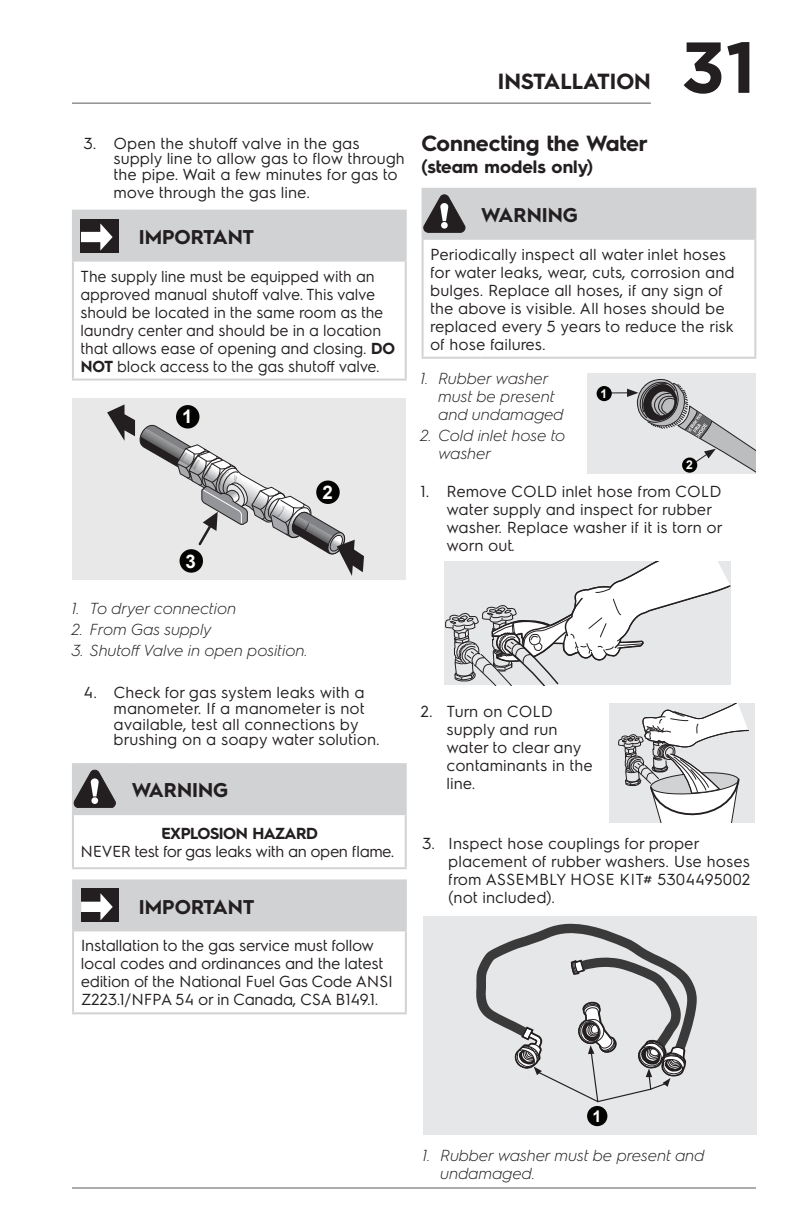
<style>
.page{position:relative;width:792px;height:1224px;background:#fff}
.page>*{position:absolute;margin:0;border:0;box-sizing:border-box;transform-origin:0 0}
.t1{font:700 72px "Gotham";color:#231f20}
.ID_Major_Heading{font:700 22px "Electrolux Sans";color:#231f20}
.ID_Heading_Odd__Continued{font:700 22px "Electrolux Sans";color:#231f20}
.ID_Warning_Note_Header{font:700 20px "Electrolux Sans";color:#231f20}
.t2{font:700 18.8px "Arial";color:#fff}
.ID_Major_Heading-2{font:700 18px "Electrolux Sans";color:#231f20}
.t3{font:700 16.2px "Arial";color:#fff}
.ID_Caution_Warning_Danger_Text{font:16px/18px "Electrolux Sans";letter-spacing:-.01em;color:#231f20}
.ID_Body_Text{font:16px/18px "Electrolux Sans";color:#231f20}
.t4{font:italic 300 16px/18px "Electrolux Sans";color:#231f20}
.ID_Caution_Warning_Danger_Text-2{font:16px "Electrolux Sans";letter-spacing:-.03em;color:#231f20}
.ID_Caution_Warning_Danger_Text-3{font:700 16px "Electrolux Sans";letter-spacing:-.03em;color:#231f20}
.t5{font:700 12.2px "Arial";color:#fff}
.s1{font-weight:700}
</style>
<div class="page">
<hr style="left:72px;top:102px;width:579px;height:2px;background:#231f20">
<hr style="left:72px;top:1187px;width:684px;height:2px;background:#231f20">
<div style="left:72px;top:398px;width:333px;height:182px;background:#e8e8e9"></div>
<svg style="left:107px;top:404px;width:257px;height:172px"></svg>
<div style="left:176px;top:405px;width:23px;height:24px;background:#040503;border-radius:50%"></div>
<div style="left:316px;top:481px;width:24px;height:23px;background:#040503;border-radius:50%"></div>
<div style="left:180px;top:549px;width:23px;height:24px;background:#040503;border-radius:50%"></div>
<hr style="left:405px;top:262px;width:2px;height:117px;background:#d1d2d4">
<hr style="left:72px;top:210px;width:59px;height:2px;background:#d1d2d4">
<hr style="left:72px;top:212px;width:2px;height:48px;background:#d1d2d4">
<hr style="left:131px;top:210px;width:276px;height:2px;background:#d1d2d4">
<hr style="left:405px;top:212px;width:2px;height:48px;background:#d1d2d4">
<hr style="left:72px;top:260px;width:59px;height:2px;background:#d1d2d4">
<hr style="left:72px;top:262px;width:2px;height:117px;background:#d1d2d4">
<hr style="left:131px;top:260px;width:276px;height:2px;background:#d1d2d4">
<hr style="left:72px;top:379px;width:59px;height:2px;background:#d1d2d4">
<hr style="left:131px;top:379px;width:276px;height:2px;background:#d1d2d4">
<svg style="left:74px;top:212px;width:331px;height:48px;background:#c7c8ca"></svg>
<hr style="left:405px;top:931px;width:2px;height:81px;background:#d1d2d4">
<hr style="left:72px;top:879px;width:59px;height:2px;background:#d1d2d4">
<hr style="left:72px;top:881px;width:2px;height:48px;background:#d1d2d4">
<hr style="left:131px;top:879px;width:276px;height:2px;background:#d1d2d4">
<hr style="left:405px;top:881px;width:2px;height:48px;background:#d1d2d4">
<hr style="left:72px;top:929px;width:59px;height:2px;background:#d1d2d4">
<hr style="left:72px;top:931px;width:2px;height:81px;background:#d1d2d4">
<hr style="left:131px;top:929px;width:276px;height:2px;background:#d1d2d4">
<hr style="left:72px;top:1012px;width:59px;height:2px;background:#d1d2d4">
<hr style="left:131px;top:1012px;width:276px;height:2px;background:#d1d2d4">
<svg style="left:74px;top:881px;width:331px;height:48px;background:#c7c8ca"></svg>
<hr style="left:754px;top:240px;width:2px;height:117px;background:#d1d2d4">
<hr style="left:422px;top:188px;width:58px;height:2px;background:#d1d2d4">
<hr style="left:422px;top:190px;width:2px;height:48px;background:#d1d2d4">
<hr style="left:480px;top:188px;width:276px;height:2px;background:#d1d2d4">
<hr style="left:754px;top:190px;width:2px;height:48px;background:#d1d2d4">
<hr style="left:422px;top:238px;width:58px;height:2px;background:#d1d2d4">
<hr style="left:422px;top:240px;width:2px;height:117px;background:#d1d2d4">
<hr style="left:480px;top:238px;width:276px;height:2px;background:#d1d2d4">
<hr style="left:422px;top:357px;width:58px;height:2px;background:#d1d2d4">
<hr style="left:480px;top:357px;width:276px;height:2px;background:#d1d2d4">
<div style="left:423px;top:190px;width:331px;height:48px;background:#d1d2d4"></div>
<hr style="left:405px;top:815px;width:2px;height:52px;background:#d1d2d4">
<hr style="left:72px;top:763px;width:59px;height:2px;background:#d1d2d4">
<hr style="left:72px;top:765px;width:2px;height:48px;background:#d1d2d4">
<hr style="left:131px;top:763px;width:276px;height:2px;background:#d1d2d4">
<hr style="left:405px;top:765px;width:2px;height:48px;background:#d1d2d4">
<hr style="left:72px;top:813px;width:59px;height:2px;background:#d1d2d4">
<hr style="left:72px;top:815px;width:2px;height:52px;background:#d1d2d4">
<hr style="left:131px;top:813px;width:276px;height:2px;background:#d1d2d4">
<hr style="left:72px;top:867px;width:59px;height:2px;background:#d1d2d4">
<hr style="left:131px;top:867px;width:276px;height:2px;background:#d1d2d4">
<div style="left:73px;top:765px;width:332px;height:48px;background:#d1d2d4"></div>
<svg style="left:445px;top:562px;width:286px;height:123px"></svg>
<div style="left:610px;top:703px;width:145px;height:120px;background:#e6e7e9"></div>
<svg style="left:618px;top:703px;width:131px;height:120px"></svg>
<div style="left:587px;top:373px;width:169px;height:101px;background:#e6e7e9"></div>
<svg style="left:600px;top:379px;width:156px;height:94px"></svg>
<div style="left:597px;top:386px;width:15px;height:15px;background:#040503;border-radius:50%"></div>
<div style="left:682px;top:458px;width:15px;height:15px;background:#040503;border-radius:50%"></div>
<div style="left:423px;top:916px;width:333px;height:218px;background:#e6e7e9"></div>
<svg style="left:476px;top:923px;width:221px;height:180px"></svg>
<div style="left:587px;top:1106px;width:20px;height:20px;background:#040503;border-radius:50%"></div>
<p class="ID_Heading_Odd__Continued" style="left:498px;top:65px;width:154px">INSTALLATION</p>
<h1 class="t1" style="left:681px;top:20px;width:77px">31</h1>
<p class="ID_Caution_Warning_Danger_Text" style="left:114px;top:134px;width:293px;line-height:15.6px;text-indent:-30px">3. Open the shutoff valve in the gas supply line to allow gas to flow through the pipe. Wait a few minutes for gas to</p>
<p class="ID_Caution_Warning_Danger_Text" style="left:114px;top:182px;width:198px">move through the gas line.</p>
<p class="ID_Warning_Note_Header" style="left:139px;top:223px;width:117px">IMPORTANT</p>
<p class="ID_Caution_Warning_Danger_Text" style="left:81px;top:266px;width:316px">The supply line must be equipped with an approved manual shutoff valve. This valve should be located in the same room as the laundry center and should be in a location that allows ease of opening and closing. <span class="s1">DO NOT</span> block access to the gas shutoff valve.</p>
<p class="t2" style="left:182px;top:404px;width:12px">1</p>
<p class="t2" style="left:322px;top:479px;width:12px">2</p>
<p class="t2" style="left:186px;top:548px;width:12px">3</p>
<p class="t4" style="left:72px;top:599px;width:166px">1. To dryer connection</p>
<p class="t4" style="left:72px;top:619px;width:141px">2. From Gas supply</p>
<p class="t4" style="left:72px;top:640px;width:237px">3. Shutoff Valve in open position.</p>
<p class="ID_Caution_Warning_Danger_Text" style="left:114px;top:684px;width:268px;line-height:15.6px;text-indent:-30px">4. Check for gas system leaks with a manometer. If a manometer is not available, test all connections by brushing on a soapy water solution.</p>
<p class="ID_Warning_Note_Header" style="left:132px;top:776px;width:98px">WARNING</p>
<p class="ID_Caution_Warning_Danger_Text-3" style="left:161px;top:822px;width:158px">EXPLOSION HAZARD</p>
<p class="ID_Caution_Warning_Danger_Text-2" style="left:81px;top:840px;width:315px">NEVER test for gas leaks with an open flame.</p>
<p class="ID_Warning_Note_Header" style="left:139px;top:892px;width:117px">IMPORTANT</p>
<p class="ID_Caution_Warning_Danger_Text" style="left:81px;top:936px;width:314px">Installation to the gas service must follow local codes and ordinances and the latest edition of the National Fuel Gas Code ANSI Z223.1/NFPA 54 or in Canada, CSA B149.1.</p>
<p class="ID_Major_Heading" style="left:422px;top:128px;width:228px">Connecting the Water</p>
<p class="ID_Major_Heading-2" style="left:422px;top:155px;width:173px">(steam models only)</p>
<p class="ID_Warning_Note_Header" style="left:481px;top:201px;width:98px">WARNING</p>
<p class="ID_Body_Text" style="left:431px;top:244px;width:306px">Periodically inspect all water inlet hoses for water leaks, wear, cuts, corrosion and bulges. Replace all hoses, if any sign of the above is visible. All hoses should be replaced every 5 years to reduce the risk of hose failures.</p>
<p class="t4" style="left:438px;top:369px;width:127px;text-indent:-18px">1. Rubber washer must be present and undamaged</p>
<p class="t4" style="left:438px;top:426px;width:129px;text-indent:-18px">2. Cold inlet hose to washer</p>
<p class="t5" style="left:601px;top:385px;width:8px">1</p>
<p class="t5" style="left:686px;top:456px;width:8px">2</p>
<p class="ID_Caution_Warning_Danger_Text" style="left:447px;top:481px;width:277px;text-indent:-26px">1. Remove COLD inlet hose from COLD water supply and inspect for rubber washer. Replace washer if it is torn or worn out.</p>
<p class="ID_Caution_Warning_Danger_Text" style="left:447px;top:702px;width:148px;text-indent:-26px">2. Turn on COLD supply and run water to clear any contaminants in the line.</p>
<p class="ID_Caution_Warning_Danger_Text" style="left:449px;top:833px;width:304px;text-indent:-26px">3. Inspect hose couplings for proper placement of rubber washers. Use hoses from ASSEMBLY HOSE KIT# 5304495002 (not included).</p>
<p class="t3" style="left:592px;top:1105px;width:11px">1</p>
<p class="t4" style="left:441px;top:1145px;width:266px;text-indent:-18px">1. Rubber washer must be present and undamaged.</p>
</div>
